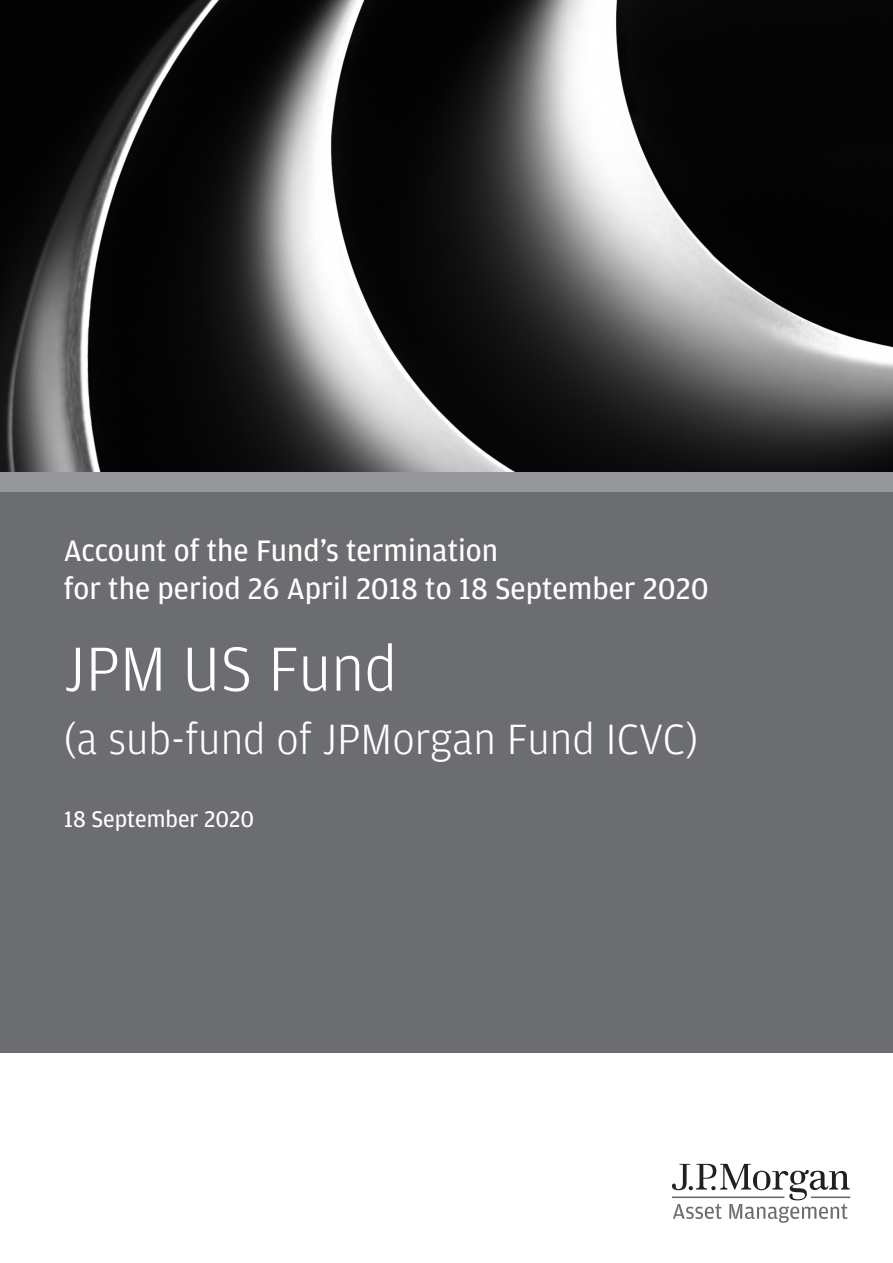
<style>
.page{position:relative;width:893px;height:1263px;background:#fff}
.page>*{position:absolute;margin:0;border:0;box-sizing:border-box;transform-origin:0 0}
.Cover_main_text{font:300 66px "Amplitude";color:#fff}
.Cover_main_text-2{font:300 45px "Amplitude";color:#fff}
.t1{font:31.5px/37.8px "Amplitude";color:#fff}
.t2{font:24px "Amplitude";color:#fff}
</style>
<div class="page">
<div style="left:0;top:491px;width:893px;height:561px;background:#6c6d70"></div>
<svg style="left:672px;top:1164px;width:178px;height:59px"></svg>
<img style="left:0;top:0;width:893px;height:472px">
<div style="left:0;top:472px;width:893px;height:19px;background:#95979a"></div>
<p class="t1" style="left:64px;top:531px;width:646px">Account of the Fund’s termination<br>for the period 26 April 2018 to 18 September 2020</p>
<p class="Cover_main_text" style="left:64px;top:627px;width:335px">JPM US Fund</p>
<p class="Cover_main_text-2" style="left:64px;top:710px;width:636px">(a sub-fund of JPMorgan Fund ICVC)</p>
<p class="t2" style="left:64px;top:804px;width:192px">18 September 2020</p>
</div>
